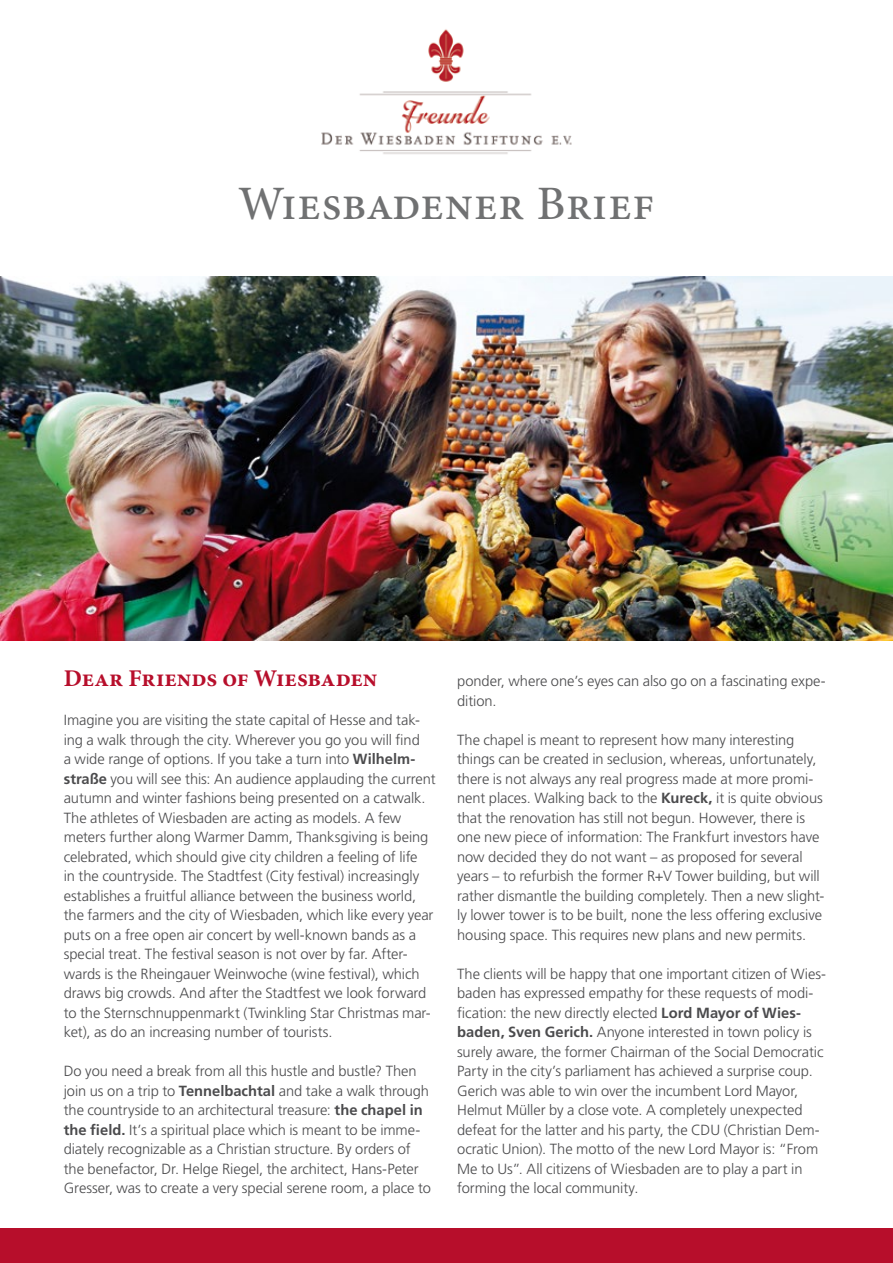
<style>
.page{position:relative;width:893px;height:1263px;background:#fff}
.page>*{position:absolute;margin:0;border:0;box-sizing:border-box;transform-origin:0 0}
.t1{font:500 48px "Minion Pro";letter-spacing:.015em;color:#707172}
.t2{font:700 24px "Minion Pro";color:#b70e2b}
.t3{font:300 14.7px/19.5px "Frutiger LT Std";letter-spacing:-.005em;color:#4b4b4d}
.s1{font-weight:700}
</style>
<div class="page">
<div style="left:0;top:1229px;width:893px;height:34px;background:#b70e2b"></div>
<img style="left:321px;top:29px;width:251px;height:125px">
<img style="left:0;top:276px;width:893px;height:364px">
<h1 class="t1" style="left:238px;top:171px;width:418px">Wiesbadener Brief</h1>
<h2 class="t2" style="left:64px;top:661px;width:315px">Dear Friends of Wiesbaden</h2>
<p class="t3" style="left:64px;top:710px;width:373px">Imagine you are visiting the state capital of Hesse and tak&shy;ing a walk through the city. Wherever you go you will find<br>a wide range of options. If you take a turn into <span class="s1">Wilhelm&shy;straße</span> you will see this: An audience applauding the current autumn and winter fashions being presented on a catwalk.<br>The athletes of Wiesbaden are acting as models. A few meters further along Warmer Damm, Thanksgiving is being celebrated, which should give city children a feeling of life<br>in the countryside. The Stadtfest (City festival) increasingly establishes a fruitful alliance between the business world, the farmers and the city of Wiesbaden, which like every year puts on a free open air concert by well-known bands as a special treat. The festival season is not over by far. After&shy;wards is the Rheingauer Weinwoche (wine festival), which draws big crowds. And after the Stadtfest we look forward to the Sternschnuppenmarkt (Twinkling Star Christmas mar&shy;ket), as do an increasing number of tourists.</p>
<p class="t3" style="left:64px;top:1061px;width:369px">Do you need a break from all this hustle and bustle? Then join us on a trip to <span class="s1">Tennelbachtal</span> and take a walk through the countryside to an architectural treasure: <span class="s1">the chapel in the field.</span> It’s a spiritual place which is meant to be imme&shy;diately recognizable as a Christian structure. By orders of the benefactor, Dr. Helge Riegel, the architect, Hans-Peter Gresser, was to create a very special serene room, a place to</p>
<p class="t3" style="left:457px;top:671px;width:370px">ponder, where one’s eyes can also go on a fascinating expe&shy;dition.</p>
<p class="t3" style="left:457px;top:730px;width:369px">The chapel is meant to represent how many interesting things can be created in seclusion, whereas, unfortunately, there is not always any real progress made at more promi&shy;nent places. Walking back to the <span class="s1">Kureck,</span> it is quite obvious that the renovation has still not begun. However, there is one new piece of information: The Frankfurt investors have now decided they do not want – as proposed for several years – to refurbish the former R+V Tower building, but will rather dismantle the building completely. Then a new slight&shy;ly lower tower is to be built, none the less offering exclusive housing space. This requires new plans and new permits.</p>
<p class="t3" style="left:457px;top:964px;width:371px">The clients will be happy that one important citizen of Wies&shy;baden has expressed empathy for these requests of modi&shy;fication: the new directly elected <span class="s1">Lord Mayor of Wies&shy;baden, Sven Gerich.</span> Anyone interested in town policy is surely aware, the former Chairman of the Social Democratic Party in the city’s parliament has achieved a surprise coup.<br>Gerich was able to win over the incumbent Lord Mayor, Helmut Müller by a close vote. A completely unexpected defeat for the latter and his party, the CDU (Christian Dem&shy;ocratic Union). The motto of the new Lord Mayor is: “From Me to Us”. All citizens of Wiesbaden are to play a part in forming the local community.</p>
</div>
